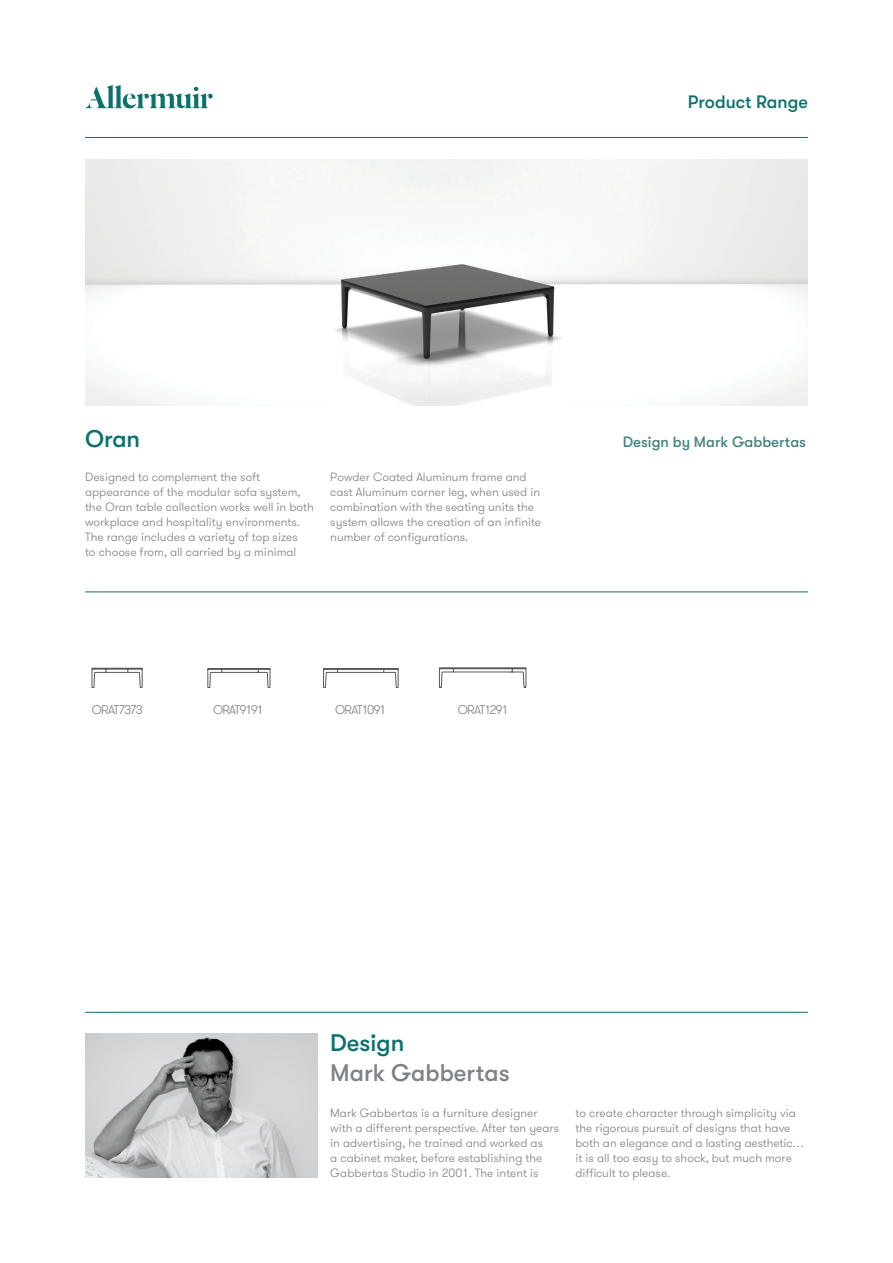
<style>
.page{position:relative;width:893px;height:1263px;background:#fff}
.page>*{position:absolute;margin:0;border:0;box-sizing:border-box;transform-origin:0 0}
.t1{font:500 24px "GT Walsheim";color:#808285}
.t2{font:500 24px "GT Walsheim";color:#0b716d}
.t3{font:500 18px "GT Walsheim";color:#0b716d}
.t4{font:500 15px "GT Walsheim";color:#468482}
.t5{font:300 12.6px "GT Walsheim";letter-spacing:-.11em;color:#808285}
.t6{font:300 12px/15px "GT Walsheim";color:#808285}
</style>
<div class="page">
<hr style="left:85px;top:592px;width:723px;height:1px;background:#0b716d">
<hr style="left:85px;top:137px;width:723px;height:1px;background:#0b716d">
<svg style="left:85px;top:85px;width:128px;height:23px"></svg>
<img style="left:85px;top:159px;width:723px;height:246px">
<hr style="left:85px;top:1012px;width:723px;height:1px;background:#0b716d">
<img style="left:85px;top:1034px;width:232px;height:144px">
<svg style="left:92px;top:667px;width:434px;height:21px"></svg>
<h2 class="t3" style="left:688px;top:92px;width:122px">Product Range</h2>
<h1 class="t2" style="left:85px;top:426px;width:57px">Oran</h1>
<p class="t4" style="left:623px;top:434px;width:185px">Design by Mark Gabbertas</p>
<p class="t6" style="left:85px;top:470px;width:230px">Designed to complement the soft appearance of the modular sofa system, the Oran table collection works well in both workplace and hospitality environments.<br>The range includes a variety of top sizes<br>to choose from, all carried by a minimal</p>
<p class="t6" style="left:330px;top:470px;width:212px">Powder Coated Aluminum frame and cast Aluminum corner leg, when used in combination with the seating units the system allows the creation of an infinite number of configurations.</p>
<p class="t5" style="left:92px;top:702px;width:53px">ORAT7373</p>
<p class="t5" style="left:213px;top:702px;width:52px">ORAT9191</p>
<p class="t5" style="left:335px;top:702px;width:52px">ORAT1091</p>
<p class="t5" style="left:458px;top:702px;width:52px">ORAT1291</p>
<h1 class="t2" style="left:330px;top:1029px;width:76px">Design</h1>
<h1 class="t1" style="left:330px;top:1059px;width:181px">Mark Gabbertas</h1>
<p class="t6" style="left:330px;top:1106px;width:230px">Mark Gabbertas is a furniture designer with a different perspective. After ten years in advertising, he trained and worked as<br>a cabinet maker, before establishing the Gabbertas Studio in 2001. The intent is</p>
<p class="t6" style="left:575px;top:1106px;width:230px">to create character through simplicity via the rigorous pursuit of designs that have both an elegance and a lasting aesthetic… it is all too easy to shock, but much more difficult to please.</p>
</div>
